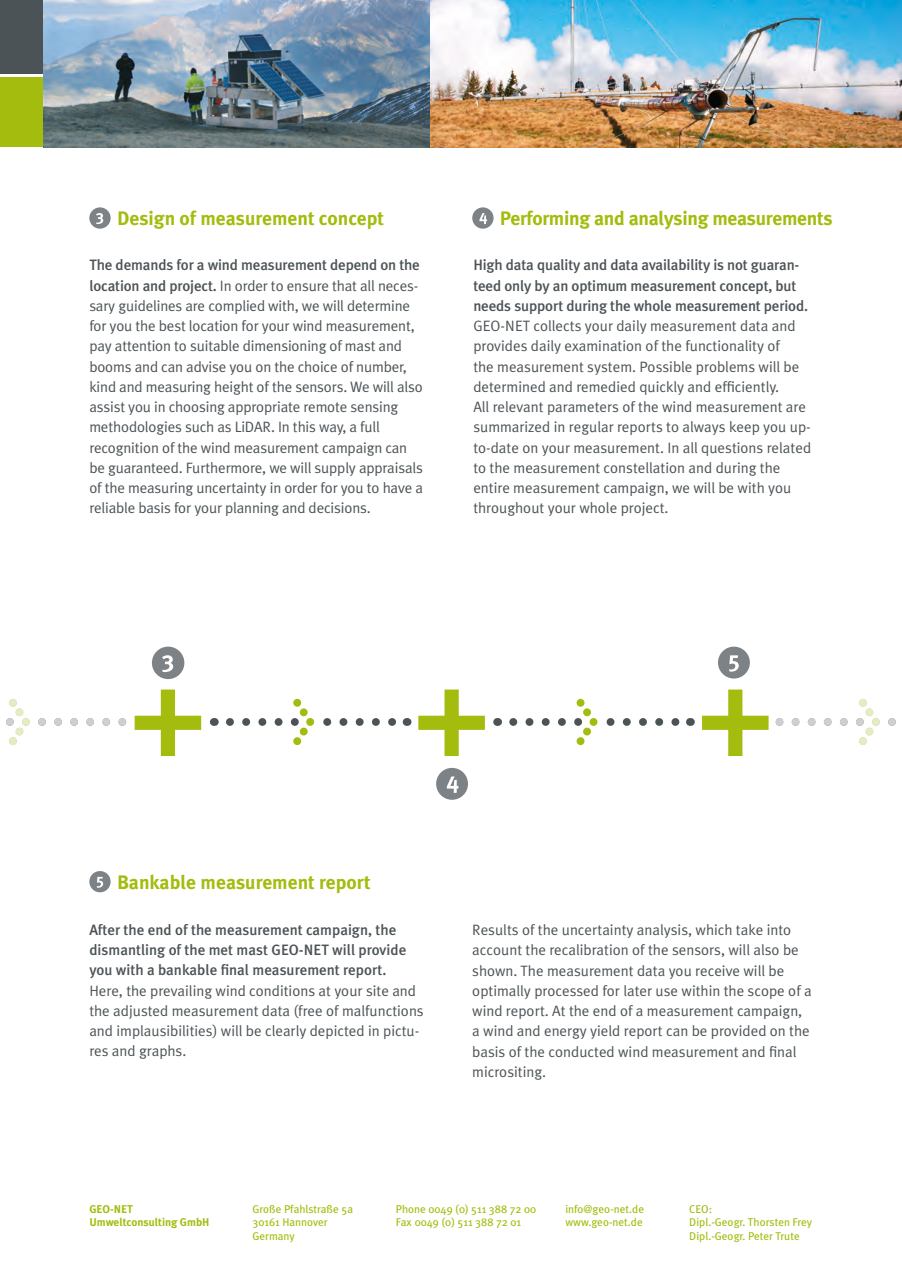
<style>
.page{position:relative;width:902px;height:1272px;background:#fff}
.page>*{position:absolute;margin:0;border:0;box-sizing:border-box;transform-origin:0 0}
.t1{font:700 19.5px "Meta Plus";color:#a3bc0d}
.t2{font:15px/20.2px "Meta Plus Normal";color:#4c5356}
.t3{font:500 15px/20.2px "Meta Plus";letter-spacing:-.01em;color:#4c5356}
.t4{font:11.25px/13.5px "Meta Plus";color:#a3bc0d}
.t5{font:700 11.25px/13.5px "Meta Plus";color:#a3bc0d}
.s1{font-family:"Meta Plus";font-weight:500}
</style>
<div class="page">
<div style="left:0;top:0;width:44px;height:74px;background:#4c5356"></div>
<div style="left:0;top:77px;width:44px;height:70px;background:#a3bc0d"></div>
<img style="left:44px;top:0;width:857px;height:147px">
<svg style="left:230px;top:718px;width:166px;height:8px"></svg>
<svg style="left:513px;top:718px;width:167px;height:8px"></svg>
<svg style="left:135px;top:689px;width:66px;height:67px"></svg>
<svg style="left:418px;top:689px;width:67px;height:67px"></svg>
<svg style="left:702px;top:689px;width:66px;height:67px"></svg>
<div style="left:152px;top:646px;width:32px;height:33px;background:#7c8286;border-radius:50%"></div>
<svg style="left:162px;top:655px;width:11px;height:17px"></svg>
<div style="left:436px;top:767px;width:32px;height:32px;background:#7c8286;border-radius:50%"></div>
<svg style="left:447px;top:776px;width:11px;height:17px"></svg>
<div style="left:718px;top:646px;width:31px;height:32px;background:#7c8286;border-radius:50%"></div>
<svg style="left:729px;top:655px;width:9px;height:16px"></svg>
<div style="left:89px;top:207px;width:22px;height:22px;background:#7c8286;border-radius:50%"></div>
<svg style="left:96px;top:213px;width:7px;height:11px"></svg>
<div style="left:472px;top:207px;width:21px;height:22px;background:#7c8286;border-radius:50%"></div>
<svg style="left:479px;top:213px;width:8px;height:11px"></svg>
<div style="left:89px;top:871px;width:22px;height:21px;background:#7c8286;border-radius:50%"></div>
<svg style="left:97px;top:876px;width:6px;height:11px"></svg>
<svg style="left:305px;top:718px;width:11px;height:8px"></svg>
<div style="left:306px;top:718px;width:8px;height:8px;background:#a3bc0d;border-radius:50%"></div>
<div style="left:300px;top:708px;width:7px;height:8px;background:#a3bc0d;border-radius:50%"></div>
<div style="left:300px;top:727px;width:7px;height:8px;background:#a3bc0d;border-radius:50%"></div>
<div style="left:293px;top:698px;width:8px;height:8px;background:#a3bc0d;border-radius:50%"></div>
<div style="left:293px;top:737px;width:8px;height:8px;background:#a3bc0d;border-radius:50%"></div>
<svg style="left:588px;top:718px;width:10px;height:8px"></svg>
<div style="left:589px;top:718px;width:8px;height:8px;background:#a3bc0d;border-radius:50%"></div>
<div style="left:583px;top:708px;width:8px;height:8px;background:#a3bc0d;border-radius:50%"></div>
<div style="left:583px;top:727px;width:8px;height:8px;background:#a3bc0d;border-radius:50%"></div>
<svg style="left:576px;top:698px;width:8px;height:8px"></svg>
<div style="left:576px;top:737px;width:8px;height:8px;background:#a3bc0d;border-radius:50%"></div>
<svg style="left:6px;top:704px;width:121px;height:41px"></svg>
<div style="left:22px;top:718px;width:8px;height:8px;background:#e5ebc4;border-radius:50%"></div>
<div style="left:16px;top:708px;width:7px;height:8px;background:#e5ebc4;border-radius:50%"></div>
<div style="left:16px;top:727px;width:7px;height:8px;background:#e5ebc4;border-radius:50%"></div>
<div style="left:9px;top:698px;width:8px;height:8px;background:#e5ebc4;border-radius:50%"></div>
<div style="left:9px;top:737px;width:8px;height:8px;background:#e5ebc4;border-radius:50%"></div>
<svg style="left:775px;top:699px;width:121px;height:46px"></svg>
<div style="left:871px;top:718px;width:8px;height:8px;background:#e5ebc4;border-radius:50%"></div>
<div style="left:865px;top:708px;width:8px;height:8px;background:#e5ebc4;border-radius:50%"></div>
<div style="left:865px;top:727px;width:8px;height:8px;background:#e5ebc4;border-radius:50%"></div>
<svg style="left:858px;top:698px;width:8px;height:8px"></svg>
<div style="left:858px;top:737px;width:8px;height:8px;background:#e5ebc4;border-radius:50%"></div>
<h1 class="t1" style="left:117px;top:207px;width:268px">Design of measurement concept</h1>
<h1 class="t1" style="left:499px;top:207px;width:334px">Performing and analysing measurements</h1>
<p class="t3" style="left:89px;top:255px;width:332px">The demands for a wind measurement depend on the</p>
<p class="t2" style="left:89px;top:275px;width:335px"><span class="s1">location and project.</span> In order to ensure that all neces&shy;sary guidelines are complied with, we will determine for you the best location for your wind measurement, pay attention to suitable dimensioning of mast and booms and can advise you on the choice of number, kind and measuring height of the sensors. We will also assist you in choosing appropriate remote sensing methodologies such as LiDAR. In this way, a full recognition of the wind measurement campaign can be guaranteed. Furthermore, we will supply appraisals of the measuring uncertainty in order for you to have a reliable basis for your planning and decisions.</p>
<p class="t3" style="left:473px;top:255px;width:336px">High data quality and data availability is not guaran&shy;teed only by an optimum measurement concept, but needs support during the whole measurement period.</p>
<p class="t2" style="left:473px;top:315px;width:339px">GEO-NET collects your daily measurement data and provides daily examination of the functionality of<br>the measurement system. Possible problems will be determined and remedied quickly and efficiently.<br>All relevant parameters of the wind measurement are summarized in regular reports to always keep you up&shy;to-date on your measurement. In all questions related to the measurement constellation and during the entire measurement campaign, we will be with you throughout your whole project.</p>
<h1 class="t1" style="left:117px;top:871px;width:255px">Bankable measurement report</h1>
<p class="t3" style="left:89px;top:919px;width:318px">After the end of the measurement campaign, the dismantling of the met mast GEO-NET will provide you with a bankable final measurement report.</p>
<p class="t2" style="left:89px;top:980px;width:336px">Here, the prevailing wind conditions at your site and the adjusted measurement data (free of malfunctions and implausibilities) will be clearly depicted in pictu&shy;res and graphs.</p>
<p class="t2" style="left:472px;top:919px;width:341px">Results of the uncertainty analysis, which take into account the recalibration of the sensors, will also be shown. The measurement data you receive will be optimally processed for later use within the scope of a wind report. At the end of a measurement campaign, a wind and energy yield report can be provided on the basis of the conducted wind measurement and final micrositing.</p>
<p class="t5" style="left:89px;top:1201px;width:122px">GEO-NET<br>Umweltconsulting GmbH</p>
<p class="t4" style="left:252px;top:1201px;width:102px">Große Pfahlstraße 5a<br>30161 Hannover<br>Germany</p>
<p class="t4" style="left:396px;top:1201px;width:142px">Phone 0049 (0) 511 388 72 00<br>Fax 0049 (0) 511 388 72 01</p>
<p class="t4" style="left:565px;top:1201px;width:80px">info@geo-net.de www.geo-net.de</p>
<p class="t4" style="left:689px;top:1201px;width:124px">CEO:<br>Dipl.-Geogr. Thorsten Frey<br>Dipl.-Geogr. Peter Trute</p>
</div>
